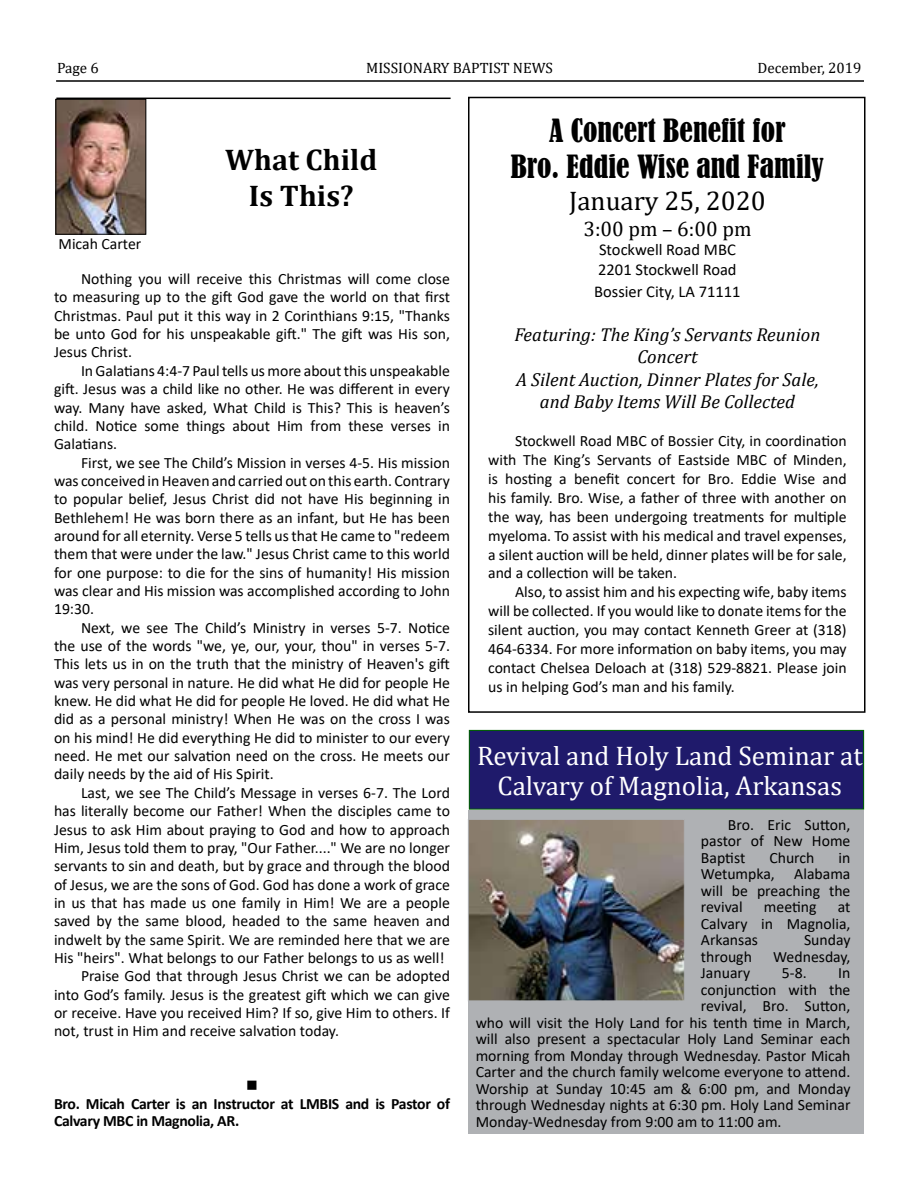
<style>
.page{position:relative;width:918px;height:1188px;background:#fff}
.page>*{position:absolute;margin:0;border:0;box-sizing:border-box;transform-origin:0 0}
.t1{font:condensed 30px/36px "Bernard";color:#000;text-align:center}
.t2{font:700 30px/36px "Cambria";color:#000;text-align:center}
.t3{font:27px/30px "Cambria";color:#fff;text-align:center}
.t4{font:27px "Cambria";color:#000}
.t5{font:21px "Cambria";color:#000}
.t6{font:italic 18.75px/22.5px "Cambria";color:#000;text-align:center}
.t7{font:16.5px/19.8px "Calibri";color:#000}
.t8{font:15.75px/18.3px "Calibri";color:#000;text-align:justify}
.t9{font:700 15.75px/17.7px "Calibri";letter-spacing:-.02em;color:#000}
.t10{font:15.75px "Wingdings";color:#000}
.t11{font:15px "Cambria";color:#000}
</style>
<div class="page">
<hr style="left:56px;top:80px;width:808px;height:2px;background:#000">
<hr style="left:56px;top:98px;width:395px;height:1px;background:#000">
<img style="left:58px;top:101px;width:86px;height:132px">
<div style="left:56px;top:99px;width:90px;height:136px;border:1px solid #000"></div>
<div style="left:468px;top:97px;width:398px;height:616px;border:2px solid #000"></div>
<div style="left:469px;top:811px;width:395px;height:323px;background:#afb1b4"></div>
<div style="left:469px;top:730px;width:395px;height:79px;background:#1f1a6b"></div>
<div style="left:469px;top:730px;width:395px;height:80px;border:1px solid #006400"></div>
<img style="left:470px;top:821px;width:213px;height:178px">
<div style="left:468px;top:819px;width:217px;height:182px;border:1px solid #afb1b4"></div>
<p class="t11" style="left:57px;top:59px;width:43px">Page 6</p>
<p class="t11" style="left:366px;top:59px;width:188px">MISSIONARY BAPTIST NEWS</p>
<p class="t11" style="left:758px;top:59px;width:105px">December, 2019</p>
<p class="t8" style="left:59px;top:234px;width:84px">Micah Carter</p>
<h1 class="t2" style="left:225px;top:141px;width:154px">What Child<br>Is This?</h1>
<p class="t8" style="left:54px;top:269px;width:398px;text-indent:27px">Nothing you will receive this Christmas will come close to measuring up to the gift God gave the world on that first Christmas. Paul put it this way in 2 Corinthians 9:15, "Thanks be unto God for his unspeakable gift." The gift was His son, Jesus Christ.</p>
<p class="t8" style="left:54px;top:361px;width:398px;text-indent:27px">In Galatians 4:4-7 Paul tells us more about this unspeakable gift. Jesus was a child like no other. He was different in every way. Many have asked, What Child is This? This is heaven’s child. Notice some things about Him from these verses in Galatians.</p>
<p class="t8" style="left:54px;top:453px;width:398px;text-indent:27px">First, we see The Child’s Mission in verses 4-5. His mission was conceived in Heaven and carried out on this earth. Contrary to popular belief, Jesus Christ did not have His beginning in Bethlehem! He was born there as an infant, but He has been around for all eternity. Verse 5 tells us that He came to "redeem them that were under the law." Jesus Christ came to this world for one purpose: to die for the sins of humanity! His mission was clear and His mission was accomplished according to John 19:30.</p>
<p class="t8" style="left:54px;top:618px;width:398px;text-indent:27px">Next, we see The Child’s Ministry in verses 5-7. Notice the use of the words "we, ye, our, your, thou" in verses 5-7.<br>This lets us in on the truth that the ministry of Heaven's gift was very personal in nature. He did what He did for people He knew. He did what He did for people He loved. He did what He did as a personal ministry! When He was on the cross I was on his mind! He did everything He did to minister to our every need. He met our salvation need on the cross. He meets our daily needs by the aid of His Spirit.</p>
<p class="t8" style="left:81px;top:783px;width:371px">Last, we see The Child’s Message in verses 6-7. The Lord</p>
<p class="t8" style="left:54px;top:801px;width:397px">has literally become our Father! When the disciples came to</p>
<p class="t8" style="left:54px;top:820px;width:397px">Jesus to ask Him about praying to God and how to approach</p>
<p class="t8" style="left:54px;top:838px;width:398px">Him, Jesus told them to pray, "Our Father...." We are no longer</p>
<p class="t8" style="left:54px;top:856px;width:397px">servants to sin and death, but by grace and through the blood</p>
<p class="t8" style="left:54px;top:875px;width:398px">of Jesus, we are the sons of God. God has done a work of grace</p>
<p class="t8" style="left:54px;top:893px;width:397px">in us that has made us one family in Him! We are a people</p>
<p class="t8" style="left:54px;top:912px;width:397px">saved by the same blood, headed to the same heaven and</p>
<p class="t8" style="left:54px;top:930px;width:398px">indwelt by the same Spirit. We are reminded here that we are</p>
<p class="t8" style="left:54px;top:948px;width:392px">His "heirs". What belongs to our Father belongs to us as well!</p>
<p class="t8" style="left:81px;top:967px;width:370px">Praise God that through Jesus Christ we can be adopted</p>
<p class="t8" style="left:54px;top:985px;width:397px">into God’s family. Jesus is the greatest gift which we can give</p>
<p class="t8" style="left:54px;top:1003px;width:398px">or receive. Have you received Him? If so, give Him to others. If</p>
<p class="t8" style="left:54px;top:1022px;width:287px">not, trust in Him and receive salvation today.</p>
<p class="t10" style="left:246px;top:1077px;width:13px">■</p>
<p class="t9" style="left:54px;top:1094px;width:398px">Bro. Micah Carter is an Instructor at LMBIS and is Pastor of<br>Calvary MBC in Magnolia, AR.</p>
<h1 class="t1" style="left:511px;top:113px;width:315px">A Concert Benefit for<br>Bro. Eddie Wise and Family</h1>
<h2 class="t4" style="left:569px;top:185px;width:198px">January 25, 2020</h2>
<h3 class="t5" style="left:583px;top:216px;width:170px">3:00 pm – 6:00 pm</h3>
<p class="t7" style="left:598px;top:240px;width:140px">Stockwell Road MBC<br>2201 Stockwell Road</p>
<p class="t7" style="left:594px;top:281px;width:148px">Bossier City, LA 71111</p>
<p class="t6" style="left:514px;top:322px;width:308px">Featuring: The King’s Servants Reunion<br>Concert<br>A Silent Auction, Dinner Plates for Sale, and Baby Items Will Be Collected</p>
<p class="t8" style="left:488px;top:431px;width:360px;line-height:18.9px;text-indent:27px">Stockwell Road MBC of Bossier City, in coordination with The King’s Servants of Eastside MBC of Minden, is hosting a benefit concert for Bro. Eddie Wise and his family. Bro. Wise, a father of three with another on the way, has been undergoing treatments for multiple myeloma. To assist with his medical and travel expenses, a silent auction will be held, dinner plates will be for sale, and a collection will be taken.</p>
<p class="t8" style="left:488px;top:582px;width:360px;line-height:18.9px;text-indent:27px">Also, to assist him and his expecting wife, baby items will be collected. If you would like to donate items for the silent auction, you may contact Kenneth Greer at (318)<br>464-6334. For more information on baby items, you may contact Chelsea Deloach at (318) 529-8821. Please join us in helping God’s man and his family.</p>
<h2 class="t3" style="left:477px;top:741px;width:387px">Revival and Holy Land Seminar at<br>Calvary of Magnolia, Arkansas</h2>
<p class="t8" style="left:701px;top:816px;width:151px;line-height:16.5px;text-indent:27px">Bro. Eric Sutton, pastor of New Home Baptist</p>
<p class="t8" style="left:769px;top:848px;width:47px">Church</p>
<p class="t8" style="left:701px;top:849px;width:151px;line-height:16.5px;text-indent:138px">in Wetumpka, Alabama will be preaching the revival</p>
<p class="t8" style="left:764px;top:898px;width:54px">meeting</p>
<p class="t8" style="left:701px;top:898px;width:151px;line-height:16.5px;text-indent:137px">at Calvary in Magnolia, Arkansas</p>
<p class="t8" style="left:804px;top:931px;width:48px">Sunday</p>
<p class="t8" style="left:701px;top:947px;width:53px">through</p>
<p class="t8" style="left:773px;top:947px;width:79px">Wednesday,</p>
<p class="t8" style="left:701px;top:964px;width:51px">January</p>
<p class="t8" style="left:782px;top:964px;width:26px">5-8.</p>
<p class="t8" style="left:838px;top:964px;width:14px">In</p>
<p class="t8" style="left:701px;top:980px;width:151px">conjunction with the</p>
<p class="t8" style="left:701px;top:997px;width:151px">revival, Bro. Sutton,</p>
<p class="t8" style="left:476px;top:1013px;width:376px">who will visit the Holy Land for his tenth time in March,</p>
<p class="t8" style="left:476px;top:1030px;width:376px">will also present a spectacular Holy Land Seminar each</p>
<p class="t8" style="left:476px;top:1046px;width:376px">morning from Monday through Wednesday. Pastor Micah</p>
<p class="t8" style="left:476px;top:1063px;width:376px">Carter and the church family welcome everyone to attend.</p>
<p class="t8" style="left:476px;top:1079px;width:376px">Worship at Sunday 10:45 am &amp; 6:00 pm, and Monday</p>
<p class="t8" style="left:476px;top:1096px;width:376px">through Wednesday nights at 6:30 pm. Holy Land Seminar</p>
<p class="t8" style="left:476px;top:1112px;width:307px">Monday-Wednesday from 9:00 am to 11:00 am.</p>
</div>
